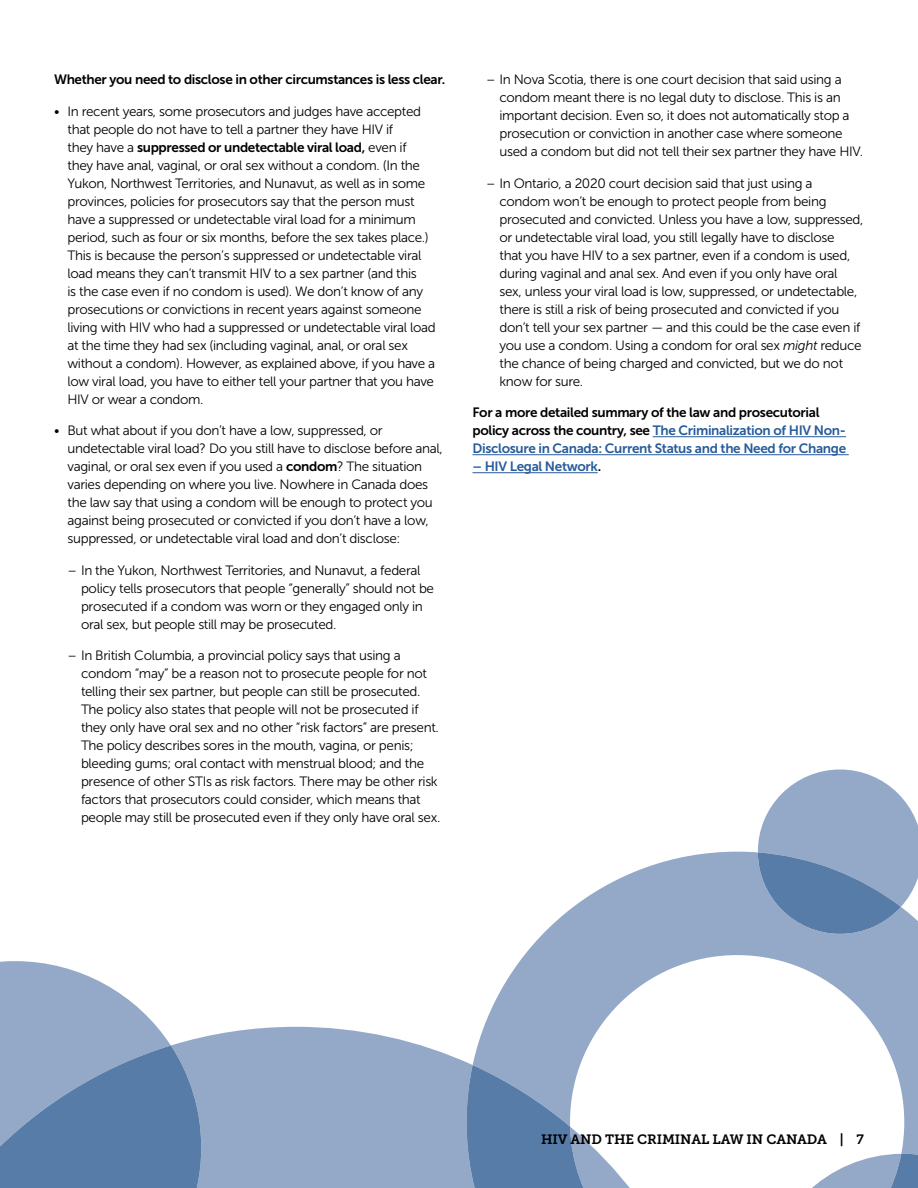
<style>
.page{position:relative;width:918px;height:1188px;background:#fff}
.page>*{position:absolute;margin:0;border:0;box-sizing:border-box;transform-origin:0 0}
.Body_Copy{font:13.5px/18px "Museo Sans 300";letter-spacing:-.025em;color:#000}
.Body_Copy-2{font:13.5px/18px "Museo Sans 700";letter-spacing:-.025em;color:#275b9b}
.Body_Copy-3{font:13.5px "Museo Sans 700";letter-spacing:-.025em;color:#000}
.t1{font:13.5px "Museo Slab 700";letter-spacing:-.01em;color:#000}
.s1{font-family:"Museo Sans 700"}
.s2{font-style:italic}
.s3{color:#000}
</style>
<div class="page">
<svg style="left:484px;top:852px;width:434px;height:302px"></svg>
<svg style="left:812px;top:1154px;width:106px;height:34px"></svg>
<svg style="left:758px;top:770px;width:160px;height:164px;background:#8fa6c5"></svg>
<svg style="left:201px;top:1027px;width:521px;height:161px;fill:#94a9c8"></svg>
<svg style="left:467px;top:1065px;width:251px;height:123px"></svg>
<svg style="left:0;top:961px;width:201px;height:227px;background:#87a0c0"></svg>
<hr style="left:653px;top:436px;width:193px;height:1px;background:#275b9b">
<hr style="left:472px;top:454px;width:377px;height:1px;background:#275b9b">
<hr style="left:472px;top:472px;width:126px;height:1px;background:#275b9b">
<p class="Body_Copy-3" style="left:54px;top:72px;width:393px">Whether you need to disclose in other circumstances is less clear.</p>
<p class="Body_Copy" style="left:68px;top:102px;width:370px;text-indent:-14px">• In recent years, some prosecutors and judges have accepted that people do not have to tell a partner they have HIV if<br>they have a <span class="s1">suppressed or undetectable viral load,</span> even if<br>they have anal, vaginal, or oral sex without a condom. (In the Yukon, Northwest Territories, and Nunavut, as well as in some provinces, policies for prosecutors say that the person must have a suppressed or undetectable viral load for a minimum period, such as four or six months, before the sex takes place.)<br>This is because the person’s suppressed or undetectable viral load means they can’t transmit HIV to a sex partner (and this<br>is the case even if no condom is used). We don’t know of any prosecutions or convictions in recent years against someone living with HIV who had a suppressed or undetectable viral load at the time they had sex (including vaginal, anal, or oral sex without a condom). However, as explained above, if you have a low viral load, you have to either tell your partner that you have HIV or wear a condom.</p>
<p class="Body_Copy" style="left:68px;top:422px;width:377px;text-indent:-14px">• But what about if you don’t have a low, suppressed, or undetectable viral load? Do you still have to disclose before anal, vaginal, or oral sex even if you used a <span class="s1">condom</span>? The situation varies depending on where you live. Nowhere in Canada does the law say that using a condom will be enough to protect you against being prosecuted or convicted if you don’t have a low, suppressed, or undetectable viral load and don’t disclose:</p>
<p class="Body_Copy" style="left:81px;top:561px;width:355px;text-indent:-14px">– In the Yukon, Northwest Territories, and Nunavut, a federal policy tells prosecutors that people “generally” should not be prosecuted if a condom was worn or they engaged only in oral sex, but people still may be prosecuted.</p>
<p class="Body_Copy" style="left:81px;top:647px;width:361px;text-indent:-14px">– In British Columbia, a provincial policy says that using a condom “may” be a reason not to prosecute people for not telling their sex partner, but people can still be prosecuted.<br>The policy also states that people will not be prosecuted if they only have oral sex and no other “risk factors” are present.<br>The policy describes sores in the mouth, vagina, or penis; bleeding gums; oral contact with menstrual blood; and the presence of other STIs as risk factors. There may be other risk factors that prosecutors could consider, which means that people may still be prosecuted even if they only have oral sex.</p>
<p class="Body_Copy" style="left:500px;top:71px;width:365px;text-indent:-14px">– In Nova Scotia, there is one court decision that said using a condom meant there is no legal duty to disclose. This is an important decision. Even so, it does not automatically stop a prosecution or conviction in another case where someone used a condom but did not tell their sex partner they have HIV.</p>
<p class="Body_Copy" style="left:500px;top:174px;width:366px;text-indent:-14px">– In Ontario, a 2020 court decision said that just using a condom won’t be enough to protect people from being prosecuted and convicted. Unless you have a low, suppressed, or undetectable viral load, you still legally have to disclose<br>that you have HIV to a sex partner, even if a condom is used, during vaginal and anal sex. And even if you only have oral<br>sex, unless your viral load is low, suppressed, or undetectable, there is still a risk of being prosecuted and convicted if you don’t tell your sex partner — and this could be the case even if you use a condom. Using a condom for oral sex <span class="s2">might</span> reduce the chance of being charged and convicted, but we do not know for sure.</p>
<p class="Body_Copy-2" style="left:472px;top:404px;width:375px"><span class="s3">For a more detailed summary of the law and prosecutorial policy across the country, see</span> The Criminalization of HIV Non-<br>Disclosure in Canada: Current Status and the Need for Change</p>
<p class="Body_Copy-2" style="left:473px;top:458px;width:130px">– HIV Legal Network<span class="s3">.</span></p>
<p class="t1" style="left:541px;top:1132px;width:325px">HIV AND THE CRIMINAL LAW IN CANADA | 7</p>
</div>
